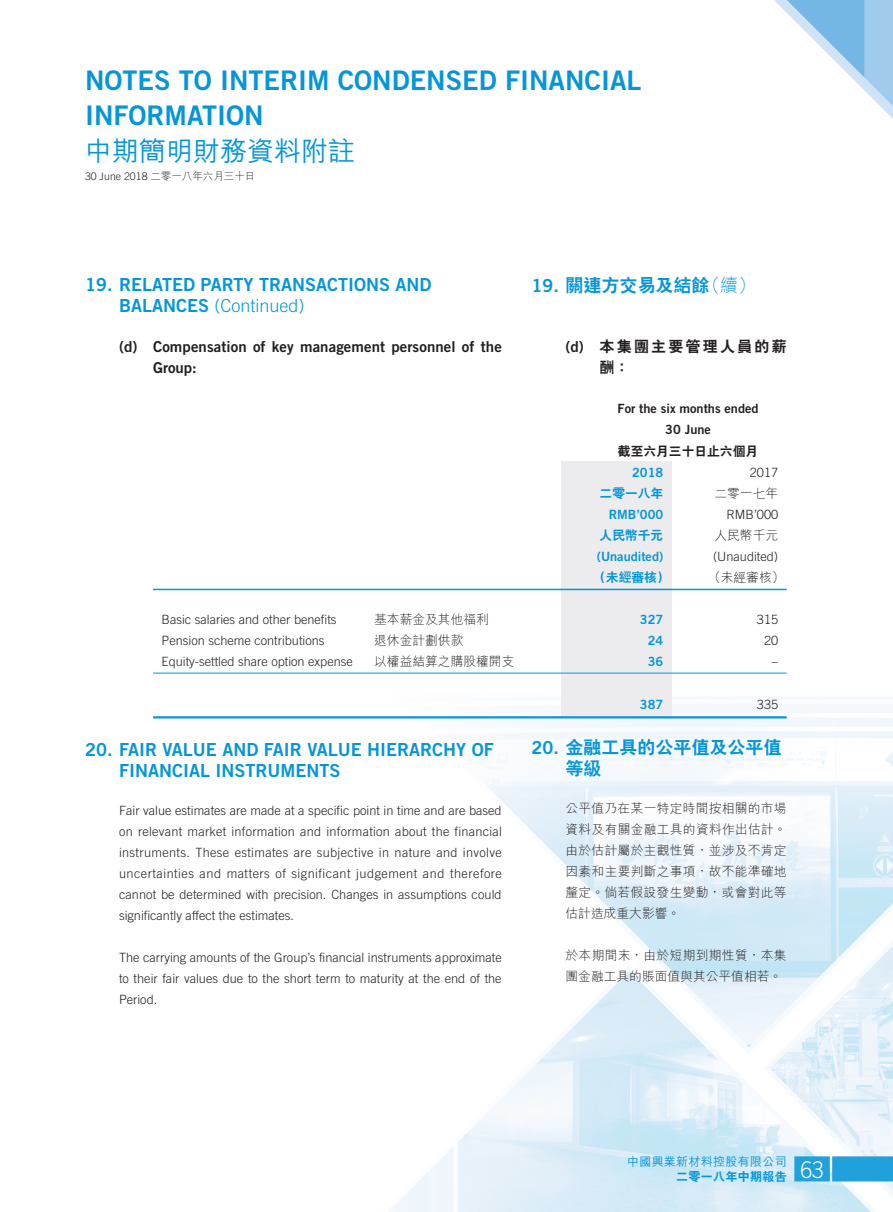
<style>
.page{position:relative;width:893px;height:1212px;background:#fff}
.page>*{position:absolute;margin:0;border:0;box-sizing:border-box;transform-origin:0 0}
.t1{font:27px/34.5px "Trade Gothic LT Std Bd 2";color:#0696d7}
.t2{font:500 27px "M Hei HK";color:#0696d7}
.Subhead_1{font:18px/21px "Trade Gothic LT Std Bd 2";color:#0696d7}
.副標題1{font:800 18px/21px "C Hei 2 HK";color:#0696d7}
.Subhead_2{font:15px/21px "Trade Gothic LT Std Bd 2";letter-spacing:.005em;color:#231f20}
.副標題2{font:800 15px/21px "C Hei 2 HK";letter-spacing:.145em;color:#231f20}
.Body_Text{font:300 12.75px/21px "Trade Gothic LT Std";color:#231f20;text-align:justify}
.Table_2_Colume{font:300 12.75px "Trade Gothic LT Std";color:#231f20}
.內文{font:300 12.75px/21px "M Hei HK";letter-spacing:.025em;color:#231f20;text-align:justify}
.Table_2_Colume-2{font:300 12.75px "M Hei HK";color:#231f20}
.內文-2{font:300 12.75px/21px "M Hei HK";color:#231f20}
.Table_2_Colume-3{font:12.75px "Trade Gothic LT Std Bd 2";color:#0696d7}
.Table_2_Colume-4{font:12.75px "Trade Gothic LT Std Bd 2";color:#231f20}
.Table_2_Colume-5{font:800 12.75px "C Hei 2 HK";color:#0696d7}
.Table_2_Colume-6{font:800 12.75px "C Hei 2 HK";color:#231f20}
.t3{font:500 12px "M Hei HK";letter-spacing:.025em;color:#0696d7}
.t4{font:800 12px "C Hei 2 HK";letter-spacing:.025em;color:#0696d7}
.t5{font:300 10.5px "Trade Gothic LT Std";color:#231f20}
.s1{font-family:"M Hei HK"}
.s2{font-family:"Trade Gothic LT Std";font-weight:300}
.s3{font-family:"Trade Gothic LT Std Bd 2";font-weight:400}
.s4{font-family:"M Hei HK";font-weight:300}
</style>
<div class="page">
<img style="left:153px;top:588px;width:740px;height:624px">
<svg style="left:794px;top:1156px;width:99px;height:25px;background:#29a4dc"></svg>
<svg style="left:774px;top:0;width:119px;height:119px"></svg>
<div style="left:561px;top:461px;width:111px;height:256px;background:#ececee"></div>
<hr style="left:153px;top:589px;width:634px;height:1px;background:#0696d7">
<hr style="left:153px;top:673px;width:634px;height:1px;background:#0696d7">
<hr style="left:153px;top:716px;width:634px;height:2px;background:#0696d7">
<h1 class="t1" style="left:85px;top:63px;width:558px">NOTES TO INTERIM CONDENSED FINANCIAL<br>INFORMATION</h1>
<h1 class="t2" style="left:85px;top:132px;width:271px">中期簡明財務資料附註</h1>
<p class="t5" style="left:85px;top:170px;width:172px">30 June 2018 <span class="s1">二零一八年六月三十日</span></p>
<p class="Subhead_1" style="left:119px;top:274px;width:314px;text-indent:-34px">19. RELATED PARTY TRANSACTIONS AND<br>BALANCES <span class="s2">(Continued)</span></p>
<p class="Subhead_2" style="left:153px;top:336px;width:350px;text-indent:-34px">(d) Compensation of key management personnel of the<br>Group:</p>
<p class="副標題1" style="left:531px;top:274px;width:226px"><span class="s3">19.</span> 關連方交易及結餘<span class="s4">（續）</span></p>
<p class="副標題2" style="left:600px;top:336px;width:189px;text-indent:-34px"><span class="s3">(d)</span> 本集團主要管理人員的薪酬：</p>
<p class="Table_2_Colume-4" style="left:618px;top:401px;width:142px">For the six months ended</p>
<p class="Table_2_Colume-4" style="left:665px;top:422px;width:47px">30 June</p>
<p class="Table_2_Colume-6" style="left:618px;top:445px;width:142px">截至六月三十日止六個月</p>
<p class="Table_2_Colume-3" style="left:632px;top:464px;width:33px">2018</p>
<p class="Table_2_Colume" style="left:750px;top:465px;width:30px">2017</p>
<p class="Table_2_Colume-5" style="left:600px;top:487px;width:65px">二零一八年</p>
<p class="Table_2_Colume-2" style="left:714px;top:487px;width:65px">二零一七年</p>
<p class="Table_2_Colume-3" style="left:609px;top:506px;width:56px">RMB’000</p>
<p class="Table_2_Colume" style="left:726px;top:507px;width:53px">RMB’000</p>
<p class="Table_2_Colume-5" style="left:600px;top:529px;width:65px">人民幣千元</p>
<p class="Table_2_Colume-2" style="left:714px;top:529px;width:65px">人民幣千元</p>
<p class="Table_2_Colume-3" style="left:597px;top:548px;width:68px">(Unaudited)</p>
<p class="Table_2_Colume" style="left:713px;top:549px;width:67px">(Unaudited)</p>
<p class="Table_2_Colume-5" style="left:593px;top:571px;width:78px">（未經審核）</p>
<p class="Table_2_Colume-2" style="left:708px;top:571px;width:78px">（未經審核）</p>
<p class="Table_2_Colume" style="left:162px;top:612px;width:176px">Basic salaries and other benefits</p>
<p class="Table_2_Colume-2" style="left:374px;top:613px;width:116px">基本薪金及其他福利</p>
<p class="Table_2_Colume-3" style="left:640px;top:611px;width:25px">327</p>
<p class="Table_2_Colume" style="left:757px;top:612px;width:23px">315</p>
<p class="Table_2_Colume" style="left:162px;top:633px;width:164px">Pension scheme contributions</p>
<p class="Table_2_Colume-2" style="left:374px;top:634px;width:91px">退休金計劃供款</p>
<p class="Table_2_Colume-3" style="left:648px;top:632px;width:17px">24</p>
<p class="Table_2_Colume" style="left:764px;top:633px;width:16px">20</p>
<p class="Table_2_Colume" style="left:162px;top:654px;width:193px">Equity-settled share option expense</p>
<p class="Table_2_Colume-2" style="left:374px;top:655px;width:142px">以權益結算之購股權開支</p>
<p class="Table_2_Colume-3" style="left:648px;top:653px;width:17px">36</p>
<p class="Table_2_Colume" style="left:772px;top:654px;width:8px">–</p>
<p class="Table_2_Colume-3" style="left:640px;top:697px;width:25px">387</p>
<p class="Table_2_Colume" style="left:757px;top:697px;width:23px">335</p>
<p class="Subhead_1" style="left:119px;top:739px;width:376px;text-indent:-34px">20. FAIR VALUE AND FAIR VALUE HIERARCHY OF<br>FINANCIAL INSTRUMENTS</p>
<p class="Body_Text" style="left:119px;top:800px;width:384px">Fair value estimates are made at a specific point in time and are based on relevant market information and information about the financial instruments. These estimates are subjective in nature and involve uncertainties and matters of significant judgement and therefore cannot be determined with precision. Changes in assumptions could significantly affect the estimates.</p>
<p class="Body_Text" style="left:119px;top:947px;width:384px">The carrying amounts of the Group’s financial instruments approximate to their fair values due to the short term to maturity at the end of the Period.</p>
<p class="副標題1" style="left:566px;top:737px;width:218px;text-indent:-34px"><span class="s3">20.</span> 金融工具的公平值及公平值等級</p>
<p class="內文" style="left:566px;top:797px;width:223px">公平值乃在某一特定時間按相關的市場資料及有關金融工具的資料作出估計。由於估計屬於主觀性質，並涉及不肯定因素和主要判斷之事項，故不能準確地釐定。倘若假設發生變動，或會對此等估計造成重大影響。</p>
<p class="內文-2" style="left:566px;top:944px;width:223px">於本期間末，由於短期到期性質，本集團金融工具的賬面值與其公平值相若。</p>
<p class="t3" style="left:627px;top:1153px;width:161px">中國興業新材料控股有限公司</p>
<p class="t4" style="left:676px;top:1170px;width:149px">二零一八年中期報告 <sup>63</sup></p>
</div>
